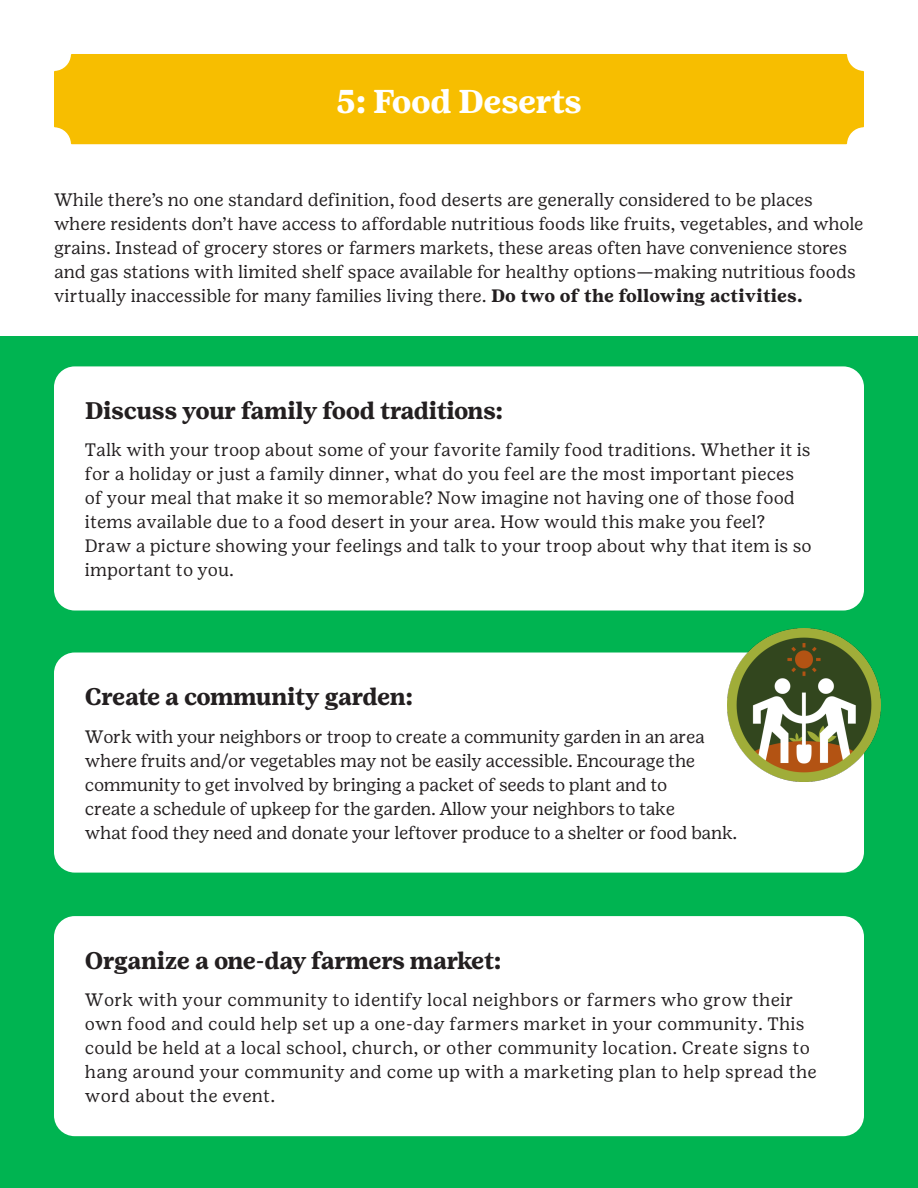
<style>
.page{position:relative;width:918px;height:1188px;background:#fff}
.page>*{position:absolute;margin:0;border:0;box-sizing:border-box;transform-origin:0 0}
.t1{font:700 33px "Girl Scout Text";letter-spacing:-.02em;color:#fff}
.t2{font:700 24px "Girl Scout Text";letter-spacing:-.02em;color:#231f20}
.t3{font:18px/24px "Girl Scout Text";color:#231f20}
.t4{font:18px/24px "Girl Scout Text";letter-spacing:-.02em;color:#231f20}
.s1{font-weight:700}
</style>
<div class="page">
<div style="left:54px;top:54px;width:810px;height:90px;background:#f7be00"></div>
<div style="left:0;top:336px;width:918px;height:852px;background:#00b451"></div>
<div style="left:54px;top:366px;width:810px;height:245px;background:#fff;border-radius:21px"></div>
<div style="left:54px;top:916px;width:810px;height:220px;background:#fff;border-radius:21px"></div>
<div style="left:54px;top:653px;width:810px;height:220px;background:#fff;border-radius:21px"></div>
<img style="left:727px;top:628px;width:154px;height:154px">
<p class="t1" style="left:336px;top:82px;width:248px">5: Food Deserts</p>
<p class="t3" style="left:54px;top:188px;width:811px">While there’s no one standard definition, food deserts are generally considered to be places where residents don’t have access to affordable nutritious foods like fruits, vegetables, and whole grains. Instead of grocery stores or farmers markets, these areas often have convenience stores and gas stations with limited shelf space available for healthy options—making nutritious foods virtually inaccessible for many families living there. <span class="s1">Do two of the following activities.</span></p>
<p class="t2" style="left:85px;top:396px;width:420px">Discuss your family food traditions:</p>
<p class="t3" style="left:85px;top:438px;width:728px">Talk with your troop about some of your favorite family food traditions. Whether it is for a holiday or just a family dinner, what do you feel are the most important pieces of your meal that make it so memorable? Now imagine not having one of those food items available due to a food desert in your area. How would this make you feel?<br>Draw a picture showing your feelings and talk to your troop about why that item is so important to you.</p>
<p class="t2" style="left:85px;top:682px;width:330px">Create a community garden:</p>
<p class="t4" style="left:85px;top:724px;width:654px">Work with your neighbors or troop to create a community garden in an area where fruits and/or vegetables may not be easily accessible. Encourage the community to get involved by bringing a packet of seeds to plant and to<br>create a schedule of upkeep for the garden. Allow your neighbors to take<br>what food they need and donate your leftover produce to a shelter or food bank.</p>
<p class="t2" style="left:85px;top:946px;width:418px">Organize a one-day farmers market:</p>
<p class="t3" style="left:85px;top:988px;width:733px">Work with your community to identify local neighbors or farmers who grow their own food and could help set up a one-day farmers market in your community. This could be held at a local school, church, or other community location. Create signs to hang around your community and come up with a marketing plan to help spread the word about the event.</p>
</div>
